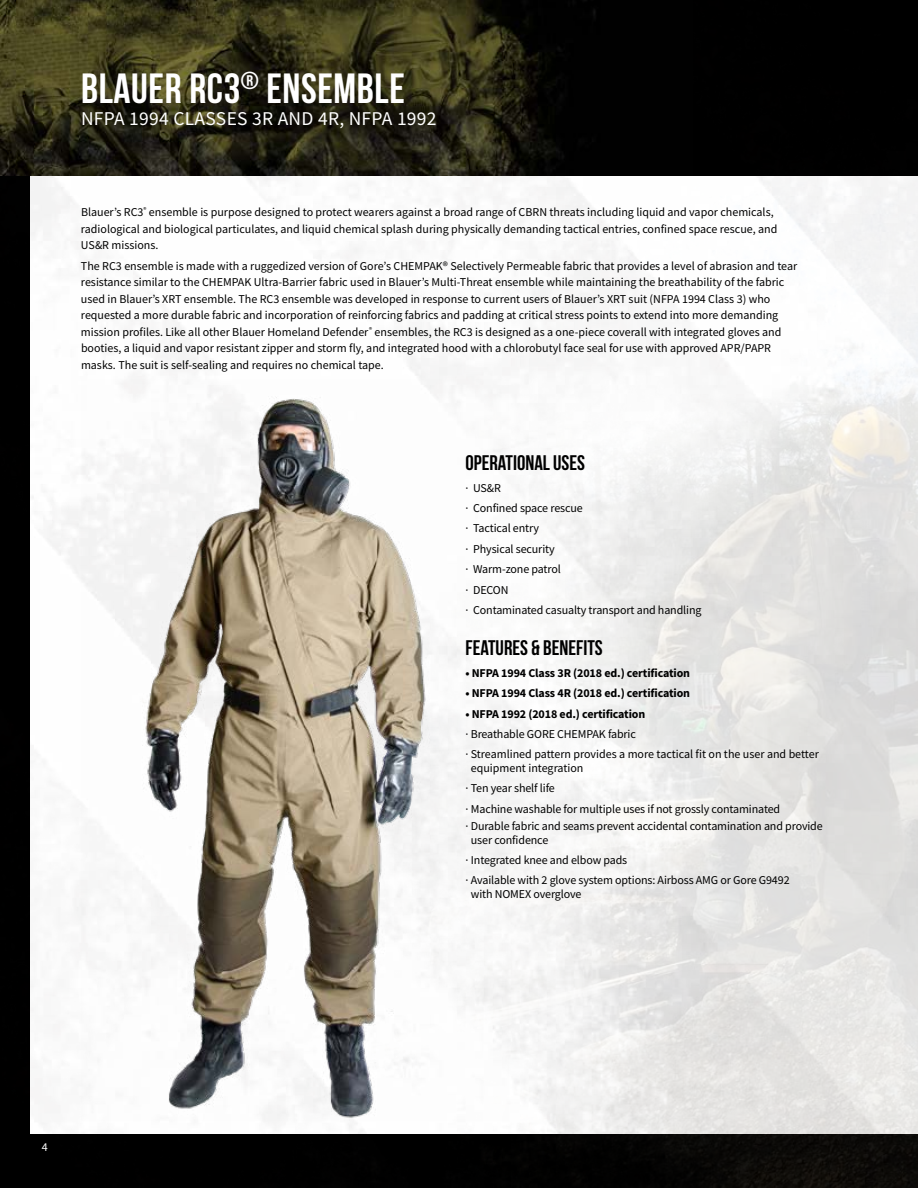
<style>
.page{position:relative;width:918px;height:1188px;background:#fff}
.page>*{position:absolute;margin:0;border:0;box-sizing:border-box;transform-origin:0 0}
.t1{font:700 42px "Bebas Neue";letter-spacing:.015em;color:#fff}
.t2{font:700 21px "Bebas Neue";color:#000}
.t3{font:19.5px "Source Sans Pro";letter-spacing:.015em;color:#fff}
.t4{font:12px/20.4px "Source Sans Pro";color:#000}
.t5{font:700 12px "Source Sans Pro";letter-spacing:-.01em;color:#000}
.t6{font:12px "Source Sans Pro";color:#fff}
</style>
<div class="page">
<img style="left:0;top:0;width:918px;height:1188px">
<img style="left:0;top:0;width:692px;height:176px">
<img style="left:81px;top:380px;width:428px;height:741px">
<h1 class="t1" style="left:81px;top:66px;width:325px">BLAUER RC3<sup>®</sup> ENSEMBLE</h1>
<h3 class="t3" style="left:81px;top:106px;width:357px">NFPA 1994 CLASSES 3R AND 4R, NFPA 1992</h3>
<p class="t4" style="left:81px;top:204px;width:698px;line-height:16.5px">Blauer’s RC3<sup>®</sup> ensemble is purpose designed to protect wearers against a broad range of CBRN threats including liquid and vapor chemicals, radiological and biological particulates, and liquid chemical splash during physically demanding tactical entries, confined space rescue, and<br>US&amp;R missions.</p>
<p class="t4" style="left:81px;top:257px;width:718px;line-height:16.5px">The RC3 ensemble is made with a ruggedized version of Gore’s CHEMPAK® Selectively Permeable fabric that provides a level of abrasion and tear resistance similar to the CHEMPAK Ultra-Barrier fabric used in Blauer’s Multi-Threat ensemble while maintaining the breathability of the fabric used in Blauer’s XRT ensemble. The RC3 ensemble was developed in response to current users of Blauer’s XRT suit (NFPA 1994 Class 3) who requested a more durable fabric and incorporation of reinforcing fabrics and padding at critical stress points to extend into more demanding mission profiles. Like all other Blauer Homeland Defender<sup>®</sup> ensembles, the RC3 is designed as a one-piece coverall with integrated gloves and booties, a liquid and vapor resistant zipper and storm fly, and integrated hood with a chlorobutyl face seal for use with approved APR/PAPR masks. The suit is self-sealing and requires no chemical tape.</p>
<h2 class="t2" style="left:465px;top:451px;width:121px">OPERATIONAL USES</h2>
<p class="t4" style="left:465px;top:477px;width:238px">· US&amp;R<br>· Confined space rescue<br>· Tactical entry<br>· Physical security<br>· Warm-zone patrol<br>· DECON<br>· Contaminated casualty transport and handling</p>
<h2 class="t2" style="left:465px;top:636px;width:139px">FEATURES &amp; BENEFITS</h2>
<p class="t5" style="left:465px;top:665px;width:226px">• NFPA 1994 Class 3R (2018 ed.) certification</p>
<p class="t5" style="left:465px;top:685px;width:226px">• NFPA 1994 Class 4R (2018 ed.) certification</p>
<p class="t5" style="left:465px;top:705px;width:181px">• NFPA 1992 (2018 ed.) certification</p>
<p class="t4" style="left:465px;top:724px;width:355px">· Breathable GORE CHEMPAK fabric<br>· Streamlined pattern provides a more tactical fit on the user and better</p>
<p class="t4" style="left:465px;top:758px;width:316px;text-indent:5px">equipment integration<br>· Ten year shelf life<br>· Machine washable for multiple uses if not grossly contaminated</p>
<p class="t4" style="left:471px;top:819px;width:353px;line-height:13.5px;text-indent:-5px">· Durable fabric and seams prevent accidental contamination and provide user confidence</p>
<p class="t4" style="left:465px;top:850px;width:326px">· Integrated knee and elbow pads<br>· Available with 2 glove system options: Airboss AMG or Gore G9492</p>
<p class="t4" style="left:471px;top:884px;width:112px">with NOMEX overglove</p>
<p class="t6" style="left:42px;top:1139px;width:7px">4</p>
</div>
